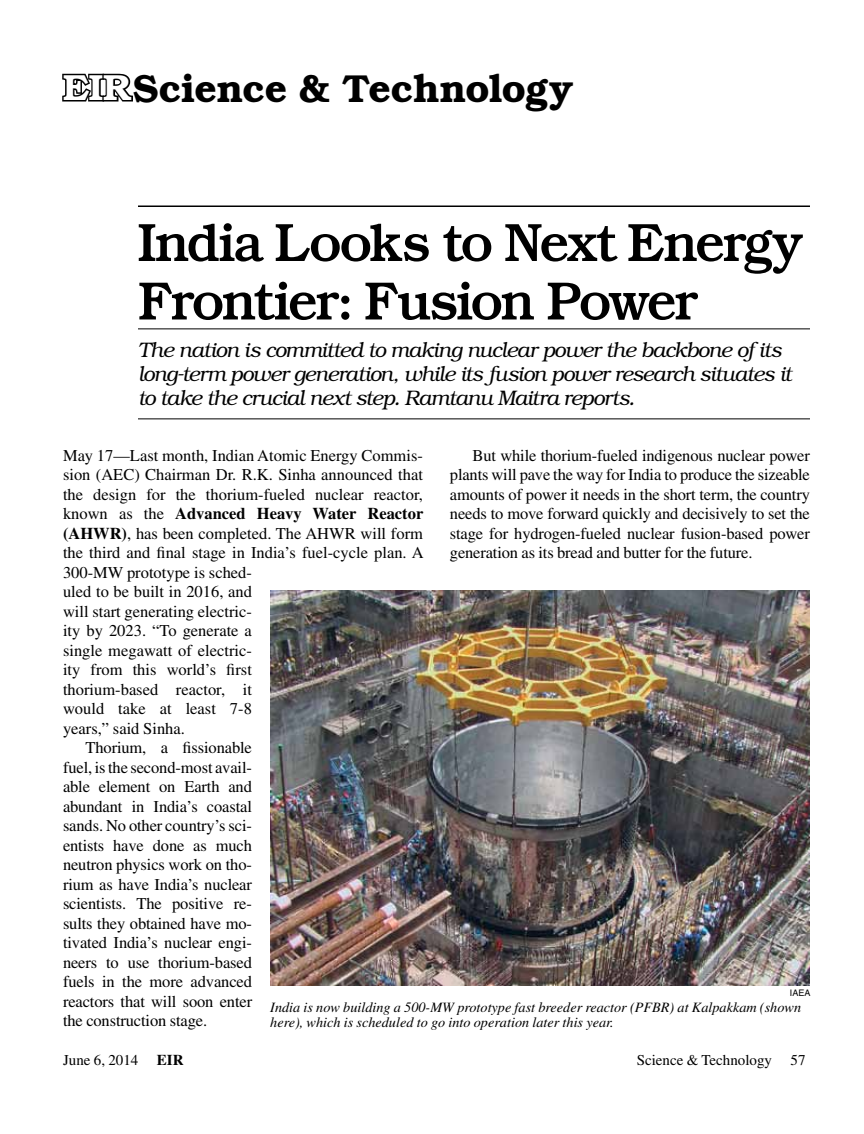
<style>
.page{position:relative;width:864px;height:1134px;background:#fff}
.page>*{position:absolute;margin:0;border:0;box-sizing:border-box;transform-origin:0 0}
.t1{font:500 54px/58.5px "Bookman";letter-spacing:-.055em;color:#000}
.t2{font:600 39px "Bookman";letter-spacing:-.01em;color:#000}
.t3{font:italic 300 21px/24px "Bookman";letter-spacing:-.035em;color:#000}
.t4{font:16.5px/19.5px "Times";letter-spacing:-.01em;color:#000;text-align:justify}
.t5{font:700 16.5px "Times";color:#000}
.t6{font:15px "Times";color:#000}
.t7{font:italic 14.25px/15.8px "Times";color:#000}
.t8{font:9px "Helvetica";color:#000}
.s1{font-size:36.3px;color:#fff}
.s2{font-weight:400}
.s3{font-weight:700}
</style>
<div class="page">
<hr style="left:138px;top:206px;width:672px;height:1px;background:#000">
<hr style="left:138px;top:328px;width:672px;height:1px;background:#000">
<hr style="left:138px;top:418px;width:672px;height:1px;background:#000">
<svg style="left:62px;top:73px;width:71px;height:29px"></svg>
<img style="left:270px;top:591px;width:540px;height:394px">
<h2 class="t2" style="left:63px;top:65px;width:512px"><span class="s1">EIR</span>Science &amp; Technology</h2>
<h1 class="t1" style="left:138px;top:213px;width:666px">India Looks to Next Energy<br>Frontier: Fusion Power</h1>
<p class="t3" style="left:138px;top:338px;width:655px">The nation is committed to making nuclear power the backbone of its long-term power generation, while its fusion power research situates it to take the crucial next step. Ramtanu Maitra reports.</p>
<p class="t4" style="left:63px;top:445px;width:361px">May 17—Last month, Indian Atomic Energy Commis-</p>
<p class="t4" style="left:63px;top:465px;width:361px">sion (AEC) Chairman Dr. R.K. Sinha announced that</p>
<p class="t4" style="left:63px;top:484px;width:361px">the design for the thorium-fueled nuclear reactor,</p>
<p class="t5" style="left:63px;top:504px;width:362px"><span class="s2">known as the</span> Advanced Heavy Water Reactor</p>
<p class="t4" style="left:63px;top:523px;width:362px"><span class="s3">(AHWR)</span>, has been completed. The AHWR will form</p>
<p class="t4" style="left:63px;top:543px;width:362px">the third and final stage in India’s fuel-cycle plan. A</p>
<p class="t4" style="left:63px;top:562px;width:190px">300-MW prototype is sched-</p>
<p class="t4" style="left:63px;top:582px;width:190px">uled to be built in 2016, and</p>
<p class="t4" style="left:63px;top:601px;width:190px">will start generating electric-</p>
<p class="t4" style="left:63px;top:621px;width:190px">ity by 2023. “To generate a</p>
<p class="t4" style="left:63px;top:640px;width:190px">single megawatt of electric-</p>
<p class="t4" style="left:63px;top:660px;width:190px">ity from this world’s first</p>
<p class="t4" style="left:63px;top:679px;width:191px">thorium-based reactor, it</p>
<p class="t4" style="left:63px;top:699px;width:190px">would take at least 7-8</p>
<p class="t4" style="left:63px;top:718px;width:123px">years,” said Sinha.</p>
<p class="t4" style="left:86px;top:738px;width:168px">Thorium, a fissionable</p>
<p class="t4" style="left:63px;top:757px;width:190px">fuel, is the second-most avail-</p>
<p class="t4" style="left:63px;top:777px;width:190px">able element on Earth and</p>
<p class="t4" style="left:63px;top:796px;width:190px">abundant in India’s coastal</p>
<p class="t4" style="left:63px;top:816px;width:191px">sands. No other country’s sci-</p>
<p class="t4" style="left:63px;top:835px;width:191px">entists have done as much</p>
<p class="t4" style="left:63px;top:855px;width:190px">neutron physics work on tho-</p>
<p class="t4" style="left:63px;top:874px;width:191px">rium as have India’s nuclear</p>
<p class="t4" style="left:63px;top:894px;width:190px">scientists. The positive re-</p>
<p class="t4" style="left:63px;top:913px;width:191px">sults they obtained have mo-</p>
<p class="t4" style="left:63px;top:933px;width:190px">tivated India’s nuclear engi-</p>
<p class="t4" style="left:63px;top:952px;width:190px">neers to use thorium-based</p>
<p class="t4" style="left:63px;top:972px;width:191px">fuels in the more advanced</p>
<p class="t4" style="left:63px;top:991px;width:191px">reactors that will soon enter</p>
<p class="t4" style="left:63px;top:1011px;width:146px">the construction stage.</p>
<p class="t4" style="left:450px;top:445px;width:361px;text-indent:23px">But while thorium-fueled indigenous nuclear power plants will pave the way for India to produce the sizeable amounts of power it needs in the short term, the country needs to move forward quickly and decisively to set the stage for hydrogen-fueled nuclear fusion-based power generation as its bread and butter for the future.</p>
<p class="t8" style="left:790px;top:987px;width:22px">IAEA</p>
<p class="t7" style="left:270px;top:999px;width:532px">India is now building a 500-MW prototype fast breeder reactor (PFBR) at Kalpakkam (shown here), which is scheduled to go into operation later this year.</p>
<p class="t6" style="left:63px;top:1052px;width:122px">June 6, 2014 <span class="s3">EIR</span></p>
<p class="t6" style="left:637px;top:1052px;width:170px">Science &amp; Technology 57</p>
</div>
